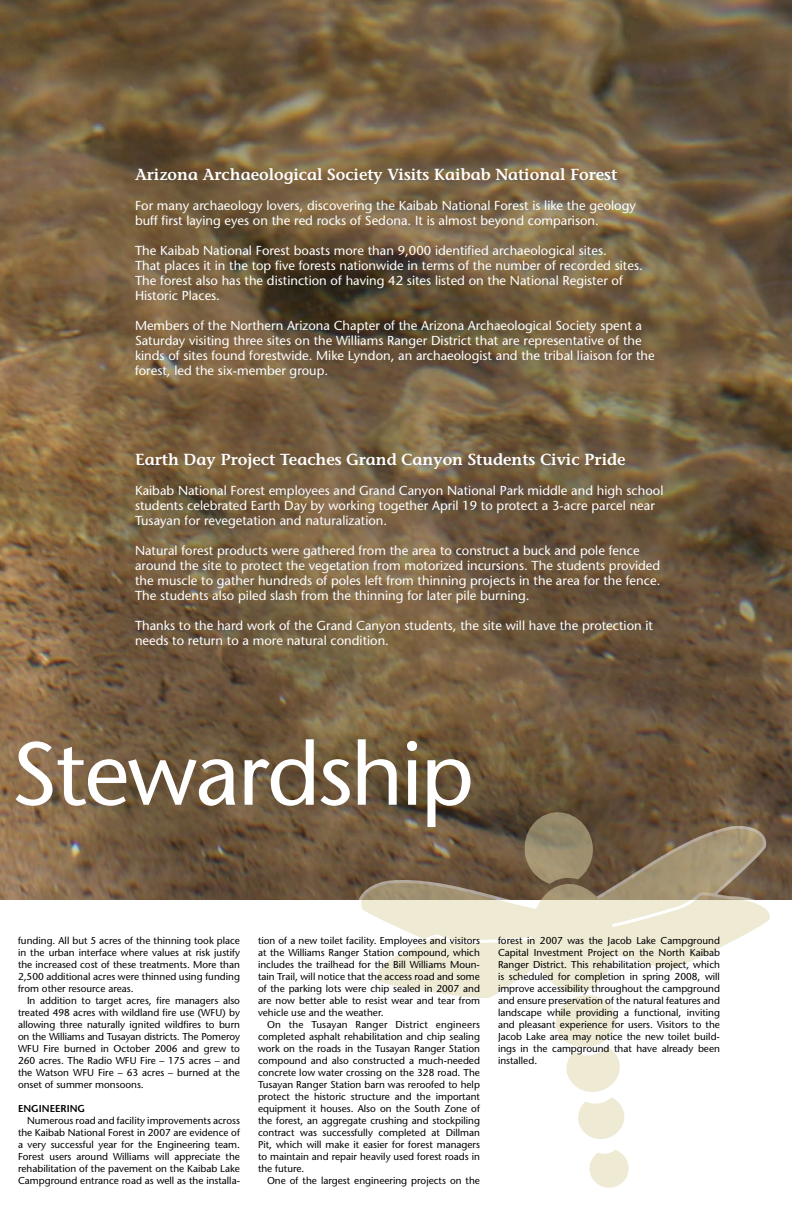
<style>
.page{position:relative;width:792px;height:1224px;background:#fff}
.page>*{position:absolute;margin:0;border:0;box-sizing:border-box;transform-origin:0 0}
.t1{font:89px "Stone Sans";letter-spacing:-.02em;color:#fff}
.t2{font:600 16px "Stone Informal";color:#fff}
.t3{font:13px/15px "Stone Sans";color:#fff}
.t4{font:10px/12px "Stone Sans";color:#000;text-align:justify}
.t5{font:600 10px "Stone Sans";color:#000}
</style>
<div class="page">
<img style="left:0;top:0;width:792px;height:900px">
<svg style="left:354px;top:811px;width:421px;height:377px"></svg>
<h2 class="t2" style="left:135px;top:165px;width:484px">Arizona Archaeological Society Visits Kaibab National Forest</h2>
<h3 class="t3" style="left:135px;top:198px;width:502px">For many archaeology lovers, discovering the Kaibab National Forest is like the geology buff first laying eyes on the red rocks of Sedona. It is almost beyond comparison.</h3>
<p class="t3" style="left:135px;top:243px;width:509px">The Kaibab National Forest boasts more than 9,000 identified archaeological sites.<br>That places it in the top five forests nationwide in terms of the number of recorded sites.<br>The forest also has the distinction of having 42 sites listed on the National Register of Historic Places.</p>
<p class="t3" style="left:135px;top:318px;width:521px">Members of the Northern Arizona Chapter of the Arizona Archaeological Society spent a Saturday visiting three sites on the Williams Ranger District that are representative of the kinds of sites found forestwide. Mike Lyndon, an archaeologist and the tribal liaison for the forest, led the six-member group.</p>
<h2 class="t2" style="left:135px;top:450px;width:492px">Earth Day Project Teaches Grand Canyon Students Civic Pride</h2>
<h3 class="t3" style="left:135px;top:483px;width:530px">Kaibab National Forest employees and Grand Canyon National Park middle and high school students celebrated Earth Day by working together April 19 to protect a 3-acre parcel near<br>Tusayan for revegetation and naturalization.</h3>
<p class="t3" style="left:135px;top:543px;width:527px">Natural forest products were gathered from the area to construct a buck and pole fence around the site to protect the vegetation from motorized incursions. The students provided the muscle to gather hundreds of poles left from thinning projects in the area for the fence.<br>The students also piled slash from the thinning for later pile burning.</p>
<h3 class="t3" style="left:135px;top:618px;width:520px">Thanks to the hard work of the Grand Canyon students, the site will have the protection it needs to return to a more natural condition.</h3>
<h1 class="t1" style="left:11px;top:721px;width:465px">Stewardship</h1>
<p class="t4" style="left:18px;top:934px;width:224px">funding. All but 5 acres of the thinning took place in the urban interface where values at risk justify the increased cost of these treatments. More than 2,500 additional acres were thinned using funding from other resource areas.</p>
<p class="t4" style="left:18px;top:994px;width:224px;text-indent:9px">In addition to target acres, fire managers also treated 498 acres with wildland fire use (WFU) by allowing three naturally ignited wildfires to burn on the Williams and Tusayan districts. The Pomeroy WFU Fire burned in October 2006 and grew to 260 acres. The Radio WFU Fire – 175 acres – and the Watson WFU Fire – 63 acres – burned at the onset of summer monsoons.</p>
<p class="t5" style="left:18px;top:1102px;width:69px">ENGINEERING</p>
<p class="t4" style="left:18px;top:1114px;width:224px;text-indent:9px">Numerous road and facility improvements across the Kaibab National Forest in 2007 are evidence of a very successful year for the Engineering team.<br>Forest users around Williams will appreciate the rehabilitation of the pavement on the Kaibab Lake Campground entrance road as well as the installa-</p>
<p class="t4" style="left:258px;top:934px;width:224px">tion of a new toilet facility. Employees and visitors at the Williams Ranger Station compound, which includes the trailhead for the Bill Williams Moun&shy;tain Trail, will notice that the access road and some of the parking lots were chip sealed in 2007 and are now better able to resist wear and tear from vehicle use and the weather.</p>
<p class="t4" style="left:258px;top:1018px;width:224px;text-indent:9px">On the Tusayan Ranger District engineers completed asphalt rehabilitation and chip sealing work on the roads in the Tusayan Ranger Station compound and also constructed a much-needed concrete low water crossing on the 328 road. The Tusayan Ranger Station barn was reroofed to help protect the historic structure and the important equipment it houses. Also on the South Zone of the forest, an aggregate crushing and stockpiling contract was successfully completed at Dillman Pit, which will make it easier for forest managers to maintain and repair heavily used forest roads in the future.</p>
<p class="t4" style="left:267px;top:1174px;width:214px">One of the largest engineering projects on the</p>
<p class="t4" style="left:498px;top:934px;width:224px">forest in 2007 was the Jacob Lake Campground Capital Investment Project on the North Kaibab Ranger District. This rehabilitation project, which is scheduled for completion in spring 2008, will improve accessibility throughout the campground and ensure preservation of the natural features and landscape while providing a functional, inviting and pleasant experience for users. Visitors to the Jacob Lake area may notice the new toilet build&shy;ings in the campground that have already been installed.</p>
</div>
